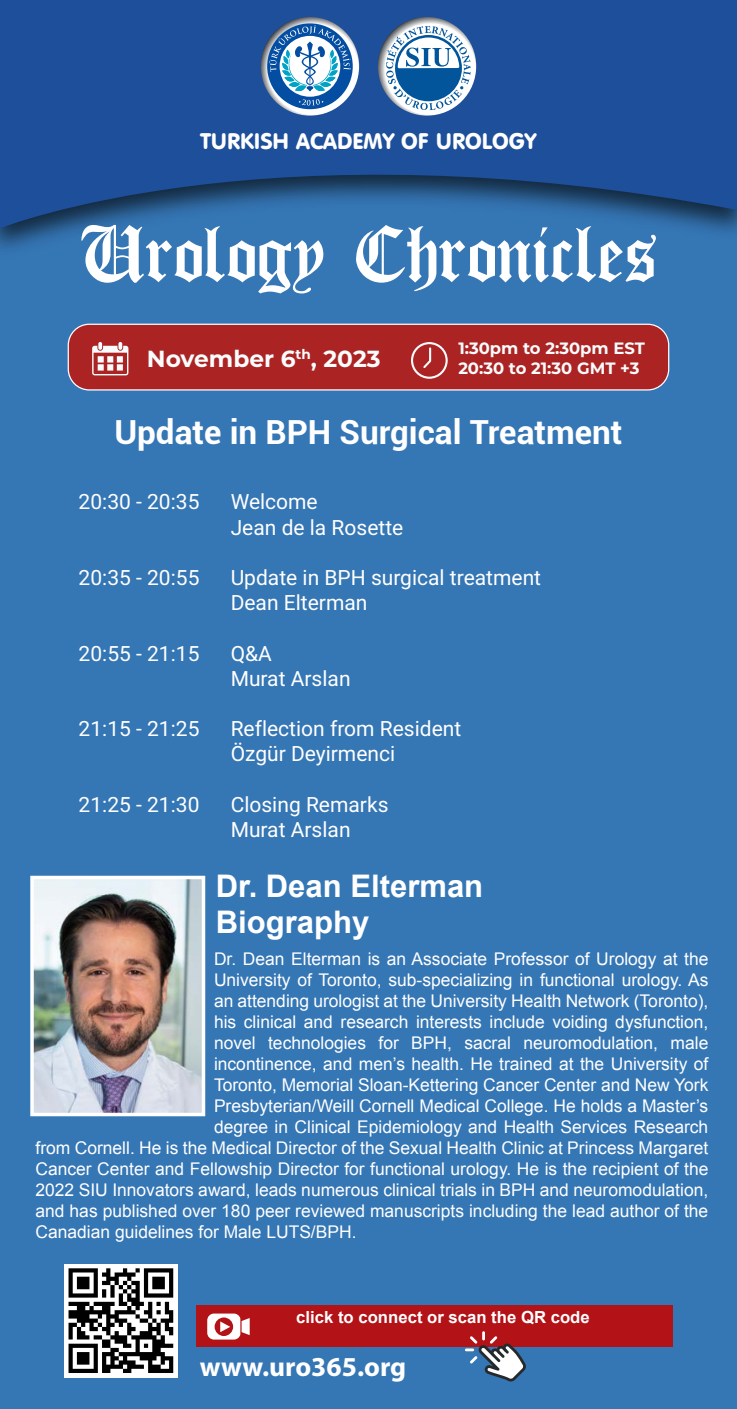
<style>
.page{position:relative;width:737px;height:1409px;background:#3576b5}
.page>*{position:absolute;margin:0;border:0;box-sizing:border-box;transform-origin:0 0}
.t1{font:700 33.25px "Roboto";color:#fff}
.t2{font:700 31.15px/36.8px "Arial";color:#fff}
.t3{font:700 27.47px "Myriad Pro";color:#fff}
.t4{font:700 23.28px "Montserrat";color:#f9fcfd}
.t5{font:22.05px "VAG Rounded BT";color:#fff}
.t6{font:21px/25.2px "Roboto";color:#fff}
.t7{font:17.5px "Arial";color:#fff}
.t8{font:700 16.62px "Arial";color:#fff}
.t9{font:700 16.45px/19.6px "Montserrat";color:#f9fcfd}
</style>
<div class="page">
<img style="left:0;top:228px;width:737px;height:30px">
<svg style="left:0;top:0;width:737px;height:228px;background:#1f5198"></svg>
<div style="left:68px;top:324px;width:600px;height:66px;background:#ab2423;border-radius:21px"></div>
<div style="left:68px;top:324px;width:601px;height:66px;border:1px solid #fff;border-radius:21px"></div>
<svg style="left:81px;top:225px;width:242px;height:68px"></svg>
<svg style="left:356px;top:225px;width:300px;height:66px"></svg>
<svg style="left:261px;top:17px;width:98px;height:99px"></svg>
<svg style="left:267px;top:23px;width:86px;height:86px"></svg>
<svg style="left:269px;top:25px;width:82px;height:81px;background:#719fc9"></svg>
<svg style="left:378px;top:17px;width:98px;height:99px"></svg>
<svg style="left:386px;top:26px;width:85px;height:84px;background:#84a9ca"></svg>
<div style="left:196px;top:1305px;width:476px;height:41px;background:#b31217"></div>
<svg style="left:465px;top:1331px;width:61px;height:50px"></svg>
<svg style="left:207px;top:1313px;width:43px;height:26px"></svg>
<div style="left:64px;top:1264px;width:113px;height:113px;background:#fff"></div>
<svg style="left:68px;top:1268px;width:105px;height:105px"></svg>
<img style="left:35px;top:881px;width:165px;height:230px">
<div style="left:30px;top:876px;width:175px;height:240px;border:4px solid #fff"></div>
<svg style="left:92px;top:342px;width:36px;height:33px"></svg>
<div style="left:411px;top:342px;width:37px;height:37px;border:2px solid #f9fcfd;border-radius:50%"></div>
<svg style="left:421px;top:346px;width:11px;height:22px"></svg>
<p class="t5" style="left:200px;top:127px;width:337px">TURKISH ACADEMY OF UROLOGY</p>
<h3 class="t4" style="left:147px;top:342px;width:235px">November 6<sup>th</sup>, 2023</h3>
<p class="t9" style="left:458px;top:338px;width:188px">1:30pm to 2:30pm EST<br>20:30 to 21:30 GMT +3</p>
<h1 class="t1" style="left:114px;top:408px;width:509px">Update in BPH Surgical Treatment</h1>
<p class="t6" style="left:79px;top:488px;width:122px">20:30 - 20:35</p>
<p class="t6" style="left:231px;top:488px;width:174px">Welcome<br>Jean de la Rosette</p>
<p class="t6" style="left:79px;top:564px;width:122px">20:35 - 20:55</p>
<p class="t6" style="left:231px;top:564px;width:312px">Update in BPH surgical treatment<br>Dean Elterman</p>
<p class="t6" style="left:79px;top:640px;width:122px">20:55 - 21:15</p>
<p class="t6" style="left:231px;top:640px;width:121px">Q&amp;A<br>Murat Arslan</p>
<p class="t6" style="left:79px;top:715px;width:122px">21:15 - 21:25</p>
<p class="t6" style="left:231px;top:715px;width:232px">Reflection from Resident<br>Özgür Deyirmenci</p>
<p class="t6" style="left:79px;top:791px;width:122px">21:25 - 21:30</p>
<p class="t6" style="left:231px;top:791px;width:159px">Closing Remarks<br>Murat Arslan</p>
<h2 class="t2" style="left:216px;top:868px;width:269px">Dr. Dean Elterman<br>Biography</h2>
<p class="t7" style="left:214px;top:948px;width:496px">Dr. Dean Elterman is an Associate Professor of Urology at the</p>
<p class="t7" style="left:214px;top:969px;width:496px">University of Toronto, sub-specializing in functional urology. As</p>
<p class="t7" style="left:214px;top:990px;width:496px">an attending urologist at the University Health Network (Toronto),</p>
<p class="t7" style="left:214px;top:1011px;width:496px">his clinical and research interests include voiding dysfunction,</p>
<p class="t7" style="left:214px;top:1032px;width:496px">novel technologies for BPH, sacral neuromodulation, male</p>
<p class="t7" style="left:214px;top:1053px;width:496px">incontinence, and men’s health. He trained at the University of</p>
<p class="t7" style="left:214px;top:1074px;width:496px">Toronto, Memorial Sloan-Kettering Cancer Center and New York</p>
<p class="t7" style="left:214px;top:1095px;width:496px">Presbyterian/Weill Cornell Medical College. He holds a Master’s</p>
<p class="t7" style="left:214px;top:1116px;width:496px">degree in Clinical Epidemiology and Health Services Research</p>
<p class="t7" style="left:36px;top:1137px;width:674px">from Cornell. He is the Medical Director of the Sexual Health Clinic at Princess Margaret</p>
<p class="t7" style="left:36px;top:1158px;width:674px">Cancer Center and Fellowship Director for functional urology. He is the recipient of the</p>
<p class="t7" style="left:36px;top:1179px;width:674px">2022 SIU Innovators award, leads numerous clinical trials in BPH and neuromodulation,</p>
<p class="t7" style="left:36px;top:1200px;width:674px">and has published over 180 peer reviewed manuscripts including the lead author of the</p>
<p class="t7" style="left:36px;top:1221px;width:322px">Canadian guidelines for Male LUTS/BPH.</p>
<p class="t8" style="left:296px;top:1306px;width:295px">click to connect or scan the QR code</p>
<h3 class="t3" style="left:200px;top:1348px;width:208px">www.uro365.org</h3>
</div>
